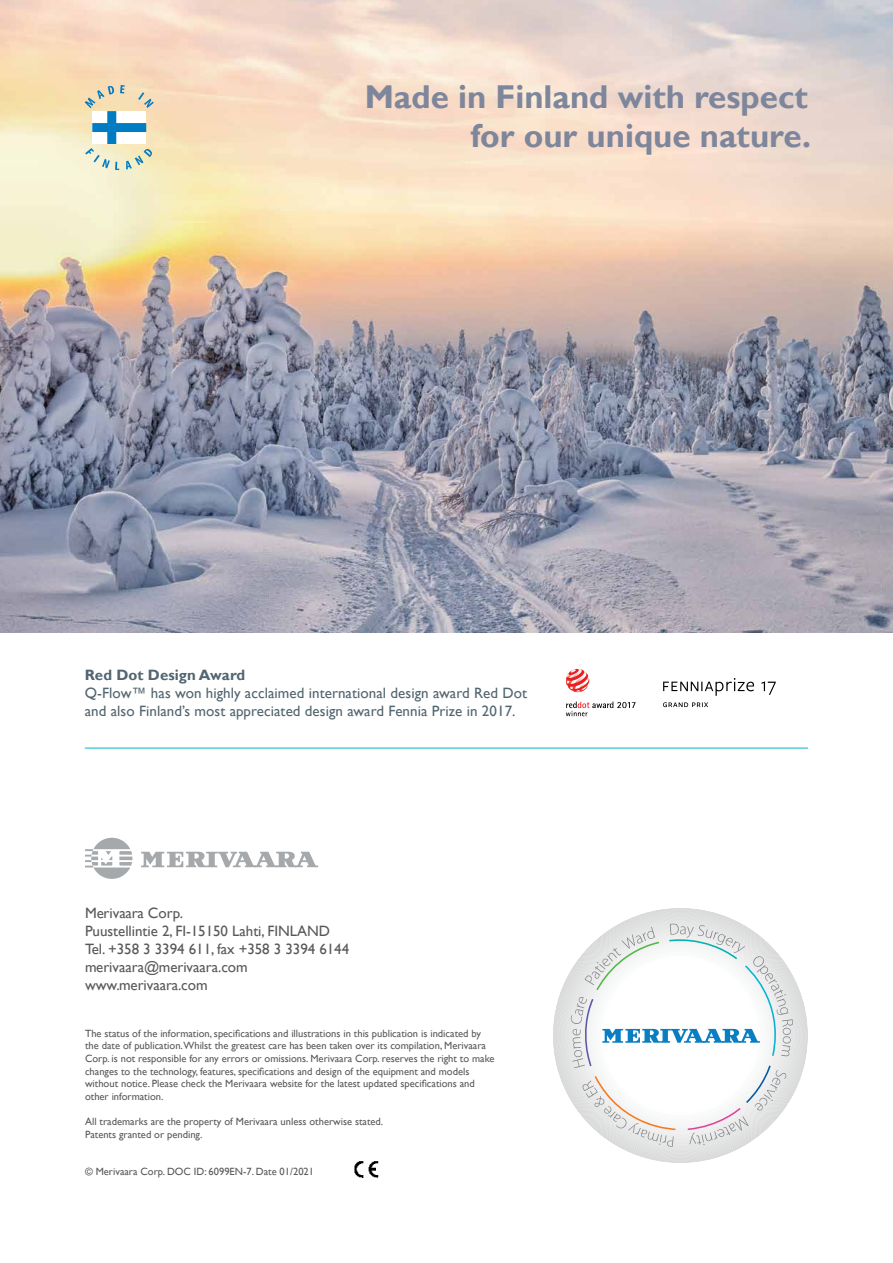
<style>
.page{position:relative;width:893px;height:1263px;background:#fff}
.page>*{position:absolute;margin:0;border:0;box-sizing:border-box;transform-origin:0 0}
.t1{font:700 33px/39.6px "Gill Sans";color:#7e869b;text-align:right}
.t2{font:15px/18px "Gill Sans";letter-spacing:-.005em;color:#58595b}
.t3{font:15px/18px "Gill Sans";letter-spacing:.005em;color:#526570}
.t4{font:700 15px "Gill Sans";letter-spacing:.005em;color:#526570}
.t5{font:10.5px/12.6px "Gill Sans";color:#58595b}
</style>
<div class="page">
<img style="left:0;top:0;width:893px;height:632px">
<svg style="left:85px;top:85px;width:69px;height:85px"></svg>
<hr style="left:85px;top:748px;width:723px;height:1px;background:#00b5cc">
<svg style="left:663px;top:678px;width:91px;height:18px"></svg>
<svg style="left:663px;top:702px;width:45px;height:5px"></svg>
<svg style="left:761px;top:681px;width:15px;height:14px"></svg>
<svg style="left:566px;top:669px;width:23px;height:23px"></svg>
<svg style="left:566px;top:701px;width:69px;height:15px"></svg>
<svg style="left:141px;top:852px;width:177px;height:15px"></svg>
<svg style="left:85px;top:838px;width:47px;height:41px"></svg>
<svg style="left:570px;top:923px;width:223px;height:224px"></svg>
<img style="left:354px;top:1161px;width:24px;height:17px">
<h1 class="t1" style="left:365px;top:78px;width:448px">Made in Finland with respect for our unique nature.</h1>
<h2 class="t4" style="left:85px;top:666px;width:162px">Red Dot Design Award</h2>
<h2 class="t3" style="left:85px;top:684px;width:444px">Q-Flow™ has won highly acclaimed international design award Red Dot and also Finland’s most appreciated design award Fennia Prize in 2017.</h2>
<h2 class="t2" style="left:85px;top:904px;width:266px">Merivaara Corp.<br>Puustellintie 2, FI-15150 Lahti, FINLAND<br>Tel. +358 3 3394 611, fax +358 3 3394 6144 merivaara@merivaara.com www.merivaara.com</h2>
<p class="t5" style="left:85px;top:1027px;width:411px">The status of the information, specifications and illustrations in this publication is indicated by the date of publication.Whilst the greatest care has been taken over its compilation, Merivaara Corp. is not responsible for any errors or omissions. Merivaara Corp. reserves the right to make changes to the technology, features, specifications and design of the equipment and models without notice. Please check the Merivaara website for the latest updated specifications and other information.</p>
<p class="t5" style="left:85px;top:1115px;width:300px">All trademarks are the property of Merivaara unless otherwise stated.<br>Patents granted or pending.</p>
<p class="t5" style="left:85px;top:1166px;width:231px">© Merivaara Corp. DOC ID: 6099EN-7. Date 01/2021</p>
</div>
